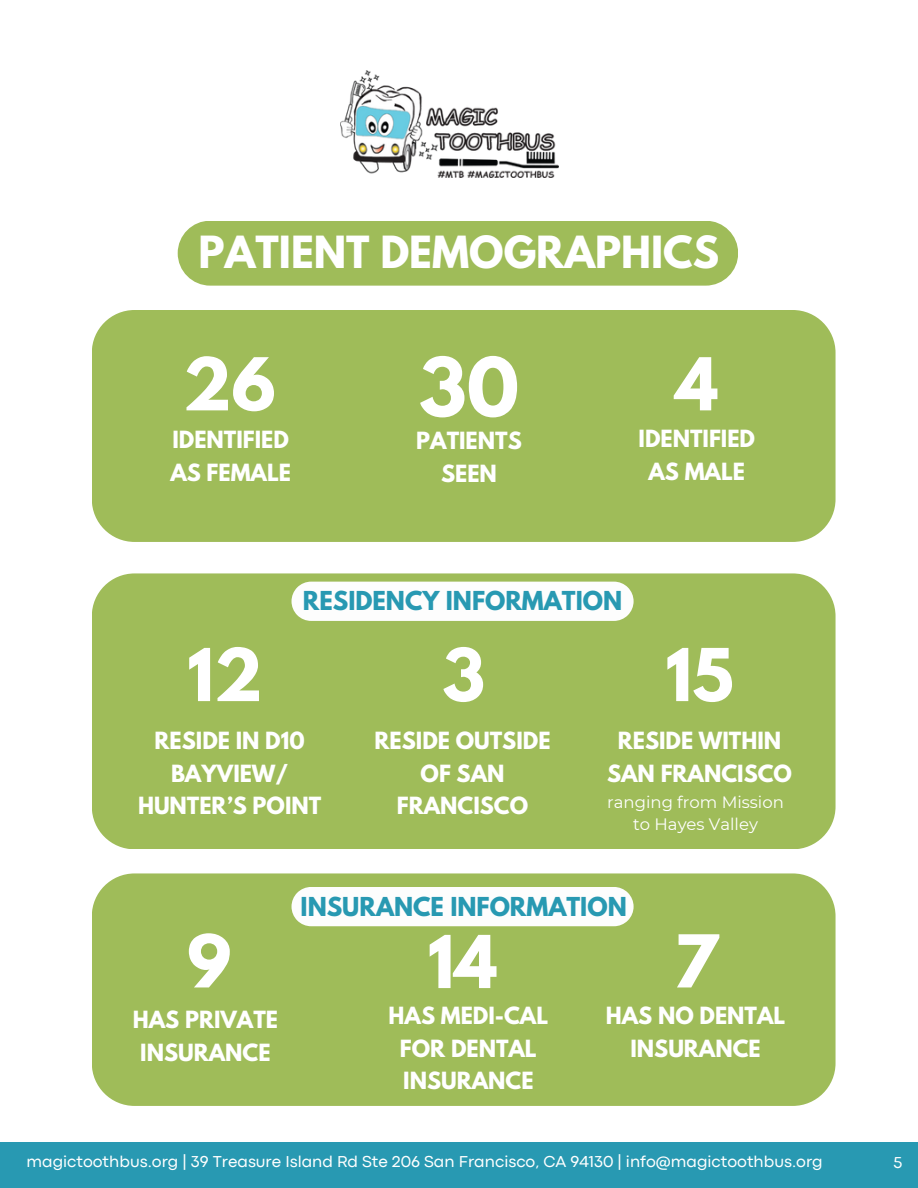
<style>
.page{position:relative;width:918px;height:1188px;background:#fff}
.page>*{position:absolute;margin:0;border:0;box-sizing:border-box;transform-origin:0 0}
.t1{font:700 72px "League Spartan";color:#fff}
.t2{font:700 64.5px "League Spartan";color:#fff}
.t3{font:700 39.3px "League Spartan";color:#fff}
.t4{font:700 23.1px "League Spartan";color:#2899b2}
.t5{font:700 21px/32.7px "League Spartan";color:#fff;text-align:center}
.t6{font:16.5px "Codec Pro";color:#fff}
.t7{font:16.5px/22.5px "Montserrat";color:#fff;text-align:center}
</style>
<div class="page">
<div style="left:178px;top:221px;width:560px;height:65px;background:#9fbc59;border-radius:32px"></div>
<div style="left:92px;top:310px;width:744px;height:232px;background:#9fbc59;border-radius:43px"></div>
<div style="left:92px;top:573px;width:743px;height:276px;background:#9fbc59;border-radius:43px"></div>
<img style="left:341px;top:71px;width:218px;height:107px">
<div style="left:92px;top:873px;width:744px;height:233px;background:#9fbc59;border-radius:43px"></div>
<div style="left:0;top:1142px;width:918px;height:46px;background:#2899b2"></div>
<div style="left:292px;top:887px;width:342px;height:39px;background:#fdfdfd"></div>
<div style="left:292px;top:582px;width:342px;height:39px;background:#fdfdfd"></div>
<p class="t3" style="left:199px;top:232px;width:522px">PATIENT DEMOGRAPHICS</p>
<h1 class="t2" style="left:183px;top:352px;width:95px">26</h1>
<p class="t1" style="left:419px;top:352px;width:102px">30</p>
<h2 class="t2" style="left:675px;top:352px;width:44px">4</h2>
<p class="t5" style="left:170px;top:426px;width:122px;text-align:left">IDENTIFIED<br>AS FEMALE</p>
<h2 class="t5" style="left:639px;top:425px;width:118px">IDENTIFIED<br>AS MALE</h2>
<p class="t5" style="left:416px;top:427px;width:107px">PATIENTS<br>SEEN</p>
<p class="t4" style="left:303px;top:589px;width:321px">RESIDENCY INFORMATION</p>
<p class="t2" style="left:187px;top:643px;width:77px">12</p>
<h2 class="t5" style="left:138px;top:727px;width:185px">RESIDE IN D10<br>BAYVIEW/<br>HUNTER’S POINT</h2>
<p class="t2" style="left:442px;top:643px;width:44px">3</p>
<h2 class="t5" style="left:375px;top:727px;width:177px">RESIDE OUTSIDE<br>OF SAN<br>FRANCISCO</h2>
<p class="t2" style="left:666px;top:643px;width:69px">15</p>
<h2 class="t5" style="left:607px;top:727px;width:186px">RESIDE WITHIN<br>SAN FRANCISCO</h2>
<p class="t7" style="left:607px;top:791px;width:178px">ranging from Mission to Hayes Valley</p>
<h2 class="t2" style="left:187px;top:929px;width:46px">9</h2>
<p class="t5" style="left:133px;top:1006px;width:147px">HAS PRIVATE<br>INSURANCE</p>
<h2 class="t4" style="left:301px;top:895px;width:328px">INSURANCE INFORMATION</h2>
<h2 class="t2" style="left:428px;top:930px;width:71px">14</h2>
<p class="t5" style="left:389px;top:1002px;width:161px">HAS MEDI-CAL<br>FOR DENTAL<br>INSURANCE</p>
<h2 class="t2" style="left:673px;top:929px;width:46px">7</h2>
<p class="t5" style="left:606px;top:1002px;width:181px">HAS NO DENTAL<br>INSURANCE</p>
<h2 class="t6" style="left:26px;top:1156px;width:798px">magictoothbus.org | 39 Treasure Island Rd Ste 206 San Francisco, CA 94130 | info@magictoothbus.org</h2>
<h2 class="t6" style="left:893px;top:1156px;width:11px">5</h2>
</div>
